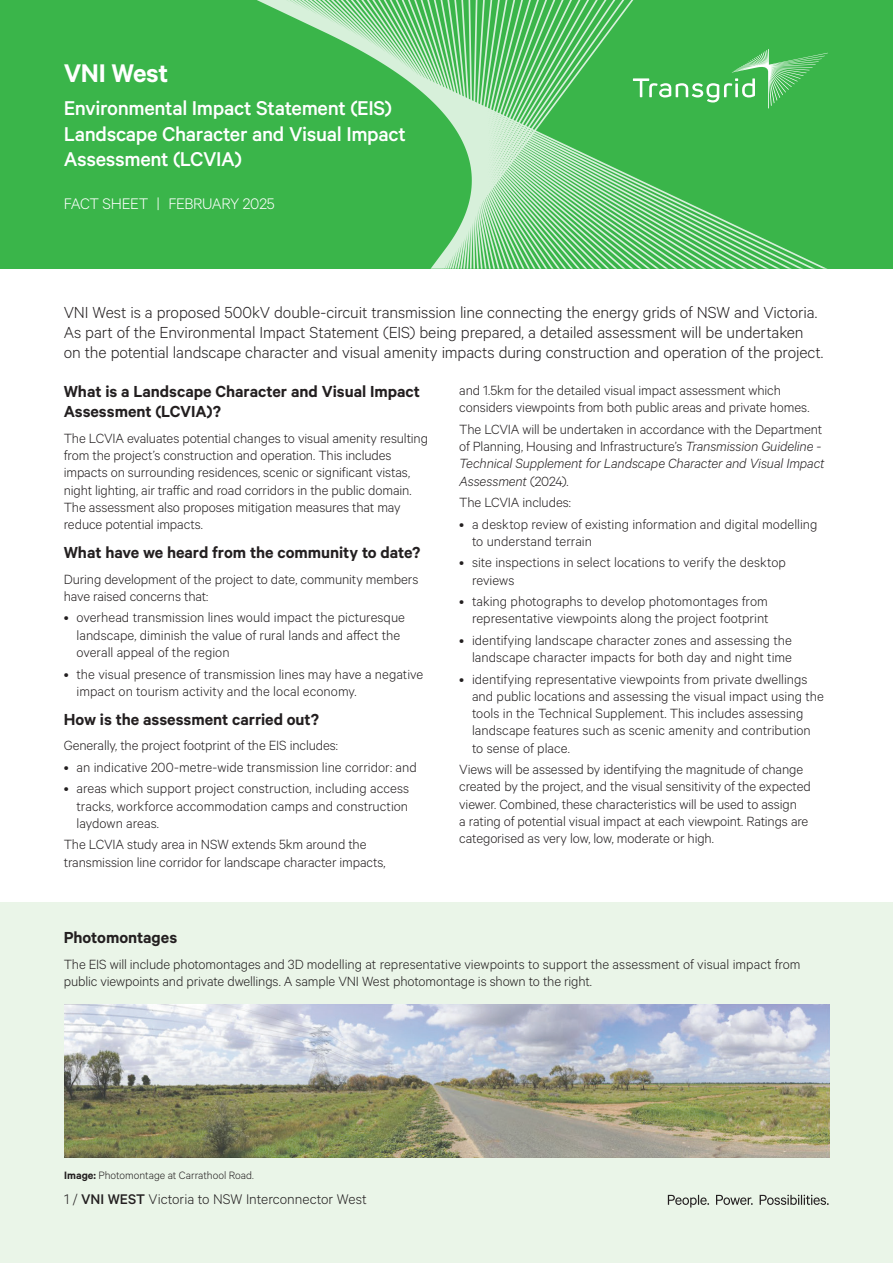
<style>
.page{position:relative;width:893px;height:1263px;background:#fff}
.page>*{position:absolute;margin:0;border:0;box-sizing:border-box;transform-origin:0 0}
.Body_Copy{font:600 28.65px "Calibre";letter-spacing:-.01em;color:#fff}
.Body_Copy-2{font:500 22.5px/25.5px "Calibre";letter-spacing:-.015em;color:#fff}
.Body_Copy-3{font:300 18px/20.2px "Calibre";letter-spacing:-.005em;color:#231f20}
.t1{font:600 18px/20.2px "Calibre";color:#231f20}
.Body_Copy-4{font:300 17.25px "Calibre";letter-spacing:-.025em;color:#fff}
.t2{font:300 15.75px "Calibre";color:#231f20}
.Body_Copy-5{font:300 15px/17.2px "Calibre";letter-spacing:-.005em;color:#231f20}
.t3{font:300 12px "Calibre";color:#231f20}
.s1{font-style:italic}
.s2{font-weight:600}
.s3{font-weight:500}
</style>
<div class="page">
<div style="left:0;top:903px;width:893px;height:360px;background:#eaf5e8"></div>
<svg style="left:668px;top:1195px;width:161px;height:12px"></svg>
<svg style="left:13px;top:0;width:880px;height:269px;background:#4dbc5c"></svg>
<svg style="left:633px;top:49px;width:195px;height:60px;background:#50bd5e"></svg>
<img style="left:64px;top:1004px;width:765px;height:153px">
<p class="Body_Copy" style="left:64px;top:56px;width:106px">VNI West</p>
<p class="Body_Copy-2" style="left:64px;top:95px;width:330px">Environmental Impact Statement (EIS)</p>
<p class="Body_Copy-2" style="left:64px;top:120px;width:344px">Landscape Character and Visual Impact<br>Assessment (LCVIA)</p>
<p class="Body_Copy-4" style="left:64px;top:194px;width:212px">FACT SHEET | FEBRUARY 2025</p>
<p class="Body_Copy-3" style="left:64px;top:301px;width:761px">VNI West is a proposed 500kV double-circuit transmission line connecting the energy grids of NSW and Victoria.<br>As part of the Environmental Impact Statement (EIS) being prepared, a detailed assessment will be undertaken on the potential landscape character and visual amenity impacts during construction and operation of the project.</p>
<h2 class="t1" style="left:64px;top:381px;width:358px">What is a Landscape Character and Visual Impact<br>Assessment (LCVIA)?</h2>
<p class="Body_Copy-5" style="left:64px;top:429px;width:366px">The LCVIA evaluates potential changes to visual amenity resulting from the project’s construction and operation. This includes impacts on surrounding residences, scenic or significant vistas, night lighting, air traffic and road corridors in the public domain.<br>The assessment also proposes mitigation measures that may reduce potential impacts.</p>
<h2 class="t1" style="left:64px;top:542px;width:358px">What have we heard from the community to date?</h2>
<p class="Body_Copy-5" style="left:64px;top:570px;width:356px">During development of the project to date, community members have raised concerns that:</p>
<p class="Body_Copy-5" style="left:77px;top:608px;width:330px;text-indent:-13px">• overhead transmission lines would impact the picturesque landscape, diminish the value of rural lands and affect the overall appeal of the region</p>
<p class="Body_Copy-5" style="left:77px;top:664px;width:348px;text-indent:-13px">• the visual presence of transmission lines may have a negative impact on tourism activity and the local economy.</p>
<h2 class="t1" style="left:64px;top:708px;width:257px">How is the assessment carried out?</h2>
<p class="Body_Copy-5" style="left:64px;top:736px;width:276px">Generally, the project footprint of the EIS includes:</p>
<p class="Body_Copy-5" style="left:64px;top:758px;width:354px">• an indicative 200-metre-wide transmission line corridor: and</p>
<p class="Body_Copy-5" style="left:77px;top:779px;width:334px;text-align:justify;text-indent:-13px">• areas which support project construction, including access tracks, workforce accommodation camps and construction laydown areas.</p>
<p class="Body_Copy-5" style="left:64px;top:835px;width:323px">The LCVIA study area in NSW extends 5km around the transmission line corridor for landscape character impacts,</p>
<p class="Body_Copy-5" style="left:459px;top:381px;width:352px">and 1.5km for the detailed visual impact assessment which considers viewpoints from both public areas and private homes.</p>
<p class="Body_Copy-5" style="left:459px;top:420px;width:367px">The LCVIA will be undertaken in accordance with the Department of Planning, Housing and Infrastructure’s <span class="s1">Transmission Guideline - Technical Supplement for Landscape Character and Visual Impact Assessment</span> (2024).</p>
<p class="Body_Copy-5" style="left:459px;top:493px;width:113px">The LCVIA includes:</p>
<p class="Body_Copy-5" style="left:472px;top:515px;width:347px;text-indent:-13px">• a desktop review of existing information and digital modelling to understand terrain</p>
<p class="Body_Copy-5" style="left:472px;top:553px;width:315px;text-indent:-13px">• site inspections in select locations to verify the desktop reviews</p>
<p class="Body_Copy-5" style="left:459px;top:592px;width:311px;text-align:right">• taking photographs to develop photomontages from representative viewpoints along the project footprint</p>
<p class="Body_Copy-5" style="left:459px;top:631px;width:334px;text-align:right">• identifying landscape character zones and assessing the landscape character impacts for both day and night time</p>
<p class="Body_Copy-5" style="left:472px;top:670px;width:353px;text-indent:-13px">• identifying representative viewpoints from private dwellings and public locations and assessing the visual impact using the tools in the Technical Supplement. This includes assessing landscape features such as scenic amenity and contribution to sense of place.</p>
<p class="Body_Copy-5" style="left:459px;top:760px;width:353px">Views will be assessed by identifying the magnitude of change created by the project, and the visual sensitivity of the expected viewer. Combined, these characteristics will be used to assign<br>a rating of potential visual impact at each viewpoint. Ratings are categorised as very low, low, moderate or high.</p>
<h2 class="t1" style="left:64px;top:927px;width:115px">Photomontages</h2>
<p class="Body_Copy-5" style="left:64px;top:955px;width:738px">The EIS will include photomontages and 3D modelling at representative viewpoints to support the assessment of visual impact from public viewpoints and private dwellings. A sample VNI West photomontage is shown to the right.</p>
<p class="t3" style="left:64px;top:1169px;width:191px"><span class="s2">Image:</span> Photomontage at Carrathool Road.</p>
<p class="t2" style="left:64px;top:1190px;width:304px">1 / <span class="s3">VNI WEST</span> Victoria to NSW Interconnector West</p>
</div>
